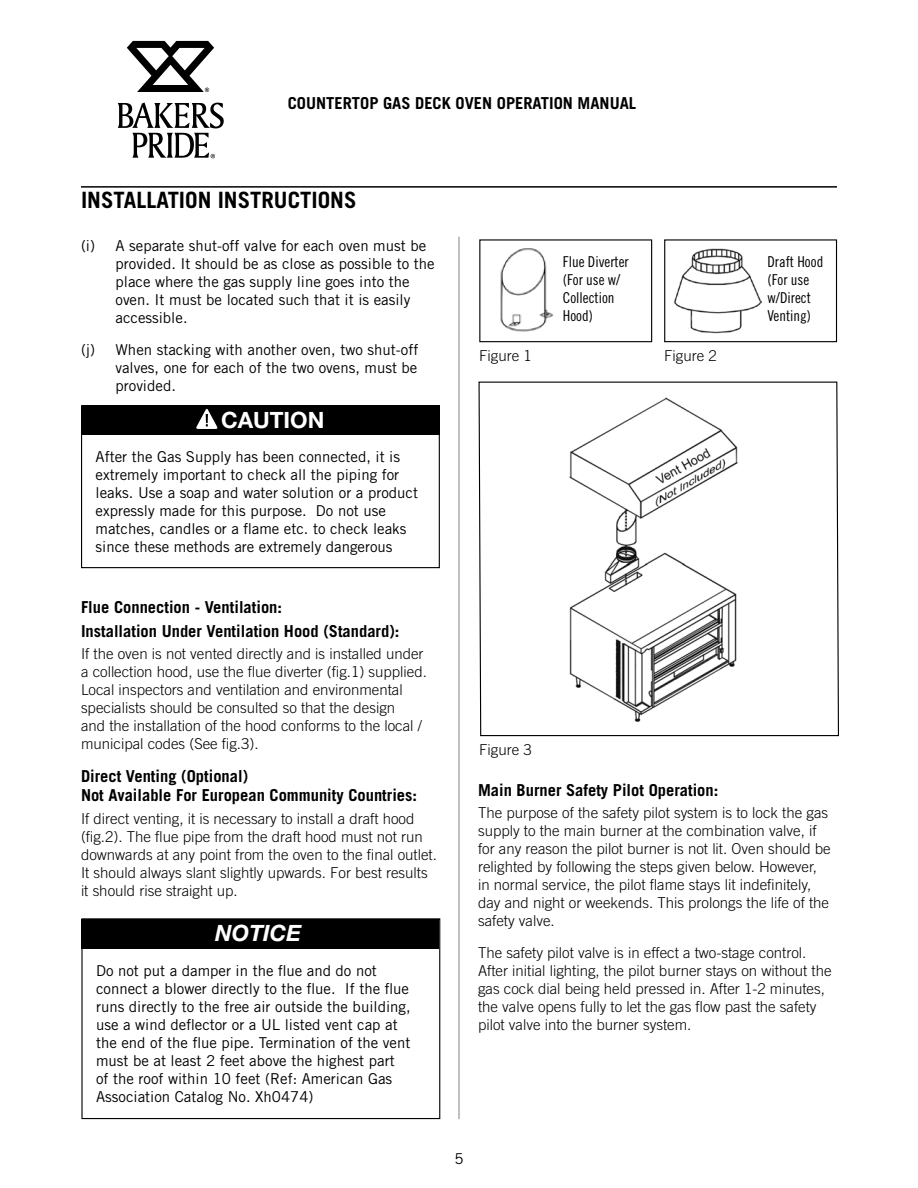
<style>
.page{position:relative;width:918px;height:1188px;background:#fff}
.page>*{position:absolute;margin:0;border:0;box-sizing:border-box;transform-origin:0 0}
.t1{font:700 22.5px "Trade Gothic";color:#000}
.t2{font:700 22.5px "Helvetica Neue";color:#fff}
.t3{font:italic 700 22.5px "Helvetica Neue";color:#fff}
.t4{font:700 16.5px/23.9px "Trade Gothic";color:#000}
.t5{font:300 15px/18px "Trade Gothic";color:#000}
.t6{font:15px/18px "Trade Gothic";color:#000}
.t7{font:15px/18px "Trade Gothic Cond Eighteen";color:#000}
</style>
<div class="page">
<svg style="left:127px;top:41px;width:87px;height:51px"></svg>
<svg style="left:118px;top:102px;width:106px;height:56px"></svg>
<hr style="left:459px;top:237px;width:1px;height:882px;background:#808285">
<hr style="left:81px;top:186px;width:756px;height:2px;background:#000">
<div style="left:81px;top:405px;width:359px;height:163px;border:1px solid #000"></div>
<div style="left:82px;top:406px;width:357px;height:29px;background:#000"></div>
<svg style="left:196px;top:408px;width:22px;height:21px"></svg>
<img style="left:500px;top:248px;width:53px;height:84px">
<div style="left:479px;top:239px;width:173px;height:103px;border:1px solid #000"></div>
<img style="left:674px;top:248px;width:87px;height:86px">
<div style="left:664px;top:239px;width:173px;height:103px;border:1px solid #000"></div>
<svg style="left:478px;top:381px;width:361px;height:356px"></svg>
<div style="left:81px;top:918px;width:359px;height:201px;border:1px solid #000"></div>
<div style="left:82px;top:919px;width:357px;height:29px;background:#000"></div>
<p class="t4" style="left:288px;top:91px;width:350px">COUNTERTOP GAS DECK OVEN OPERATION MANUAL</p>
<h1 class="t1" style="left:81px;top:186px;width:277px">INSTALLATION INSTRUCTIONS</h1>
<p class="t6" style="left:116px;top:237px;width:321px;text-indent:-34px">(i) A separate shut-off valve for each oven must be provided. It should be as close as possible to the place where the gas supply line goes into the oven. It must be located such that it is easily accessible.</p>
<p class="t6" style="left:116px;top:340px;width:304px;text-align:justify;text-indent:-34px">(j) When stacking with another oven, two shut-off valves, one for each of the two ovens, must be provided.</p>
<h1 class="t2" style="left:221px;top:406px;width:105px">CAUTION</h1>
<p class="t6" style="left:96px;top:447px;width:324px">After the Gas Supply has been connected, it is extremely important to check all the piping for leaks. Use a soap and water solution or a product expressly made for this purpose. Do not use matches, candles or a flame etc. to check leaks since these methods are extremely dangerous</p>
<p class="t5" style="left:479px;top:347px;width:54px">Figure 1</p>
<p class="t7" style="left:563px;top:252px;width:67px">Flue Diverter (For use w/<br>Collection<br>Hood)</p>
<p class="t5" style="left:664px;top:347px;width:54px">Figure 2</p>
<p class="t7" style="left:767px;top:252px;width:57px">Draft Hood (For use w/Direct<br>Venting)</p>
<p class="t4" style="left:81px;top:595px;width:320px">Flue Connection - Ventilation:<br>Installation Under Ventilation Hood (Standard):</p>
<p class="t5" style="left:81px;top:644px;width:347px">If the oven is not vented directly and is installed under a collection hood, use the flue diverter (fig.1) supplied.<br>Local inspectors and ventilation and environmental specialists should be consulted so that the design<br>and the installation of the hood conforms to the local / municipal codes (See fig.3).</p>
<p class="t4" style="left:81px;top:766px;width:338px;line-height:19.5px">Direct Venting (Optional)<br>Not Available For European Community Countries:</p>
<p class="t5" style="left:81px;top:809px;width:357px">If direct venting, it is necessary to install a draft hood (fig.2). The flue pipe from the draft hood must not run downwards at any point from the oven to the final outlet.<br>It should always slant slightly upwards. For best results it should rise straight up.</p>
<h1 class="t3" style="left:215px;top:919px;width:88px">NOTICE</h1>
<p class="t6" style="left:96px;top:961px;width:316px">Do not put a damper in the flue and do not connect a blower directly to the flue. If the flue runs directly to the free air outside the building, use a wind deflector or a UL listed vent cap at the end of the flue pipe. Termination of the vent must be at least 2 feet above the highest part of the roof within 10 feet (Ref: American Gas Association Catalog No. Xh0474)</p>
<p class="t5" style="left:479px;top:741px;width:54px">Figure 3</p>
<p class="t4" style="left:478px;top:778px;width:242px">Main Burner Safety Pilot Operation:</p>
<p class="t5" style="left:478px;top:804px;width:354px">The purpose of the safety pilot system is to lock the gas supply to the main burner at the combination valve, if for any reason the pilot burner is not lit. Oven should be relighted by following the steps given below. However, in normal service, the pilot flame stays lit indefinitely, day and night or weekends. This prolongs the life of the safety valve.</p>
<p class="t5" style="left:478px;top:943px;width:355px">The safety pilot valve is in effect a two-stage control.<br>After initial lighting, the pilot burner stays on without the gas cock dial being held pressed in. After 1-2 minutes, the valve opens fully to let the gas flow past the safety pilot valve into the burner system.</p>
<p class="t6" style="left:454px;top:1150px;width:11px">5</p>
</div>
